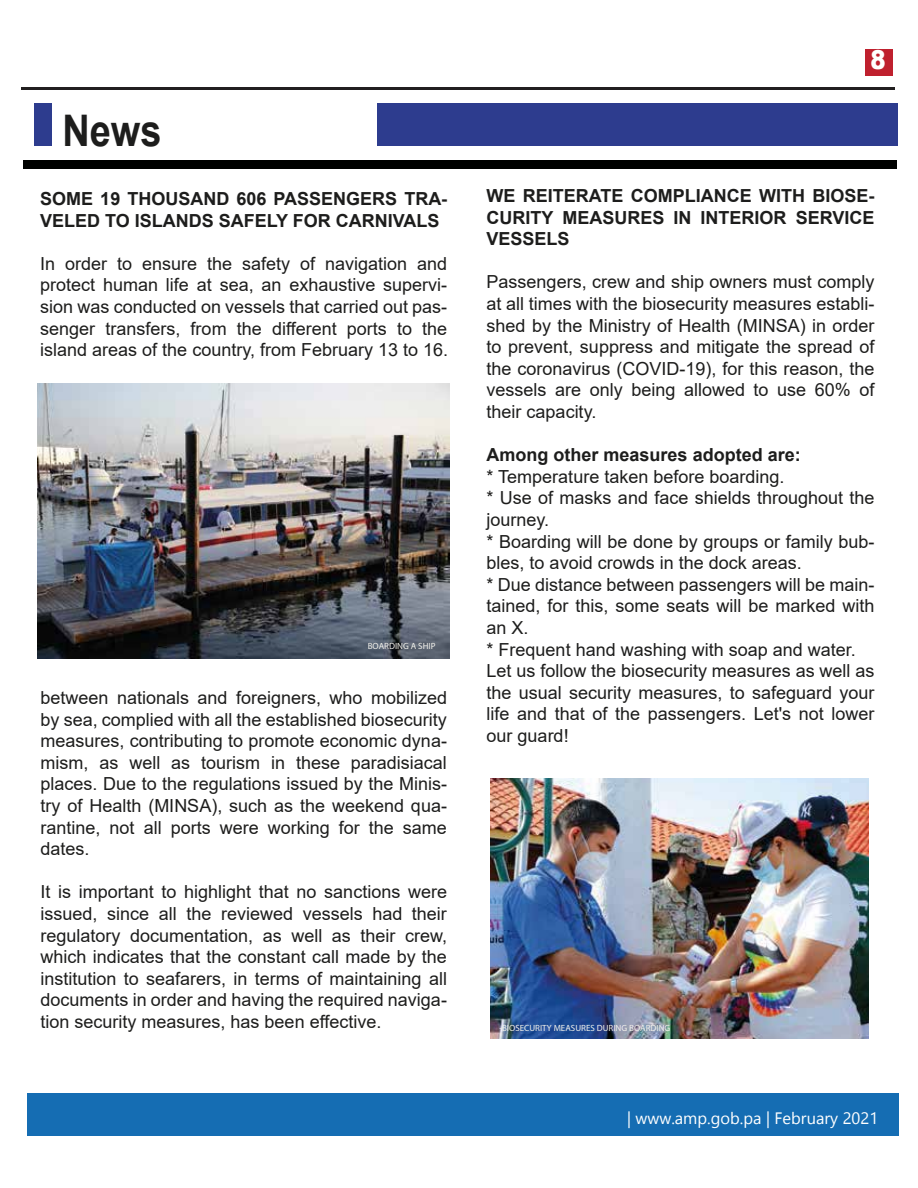
<style>
.page{position:relative;width:918px;height:1188px;background:#fff}
.page>*{position:absolute;margin:0;border:0;box-sizing:border-box;transform-origin:0 0}
.t1{font:700 43.5px "Arial";color:#1d1d1c;scale:.87 1}
.t2{font:900 26.1px "Arial";color:#fff;scale:.87 1}
.t3{font:18px/21.6px "Arial";color:#1d1d1c;text-align:justify}
.t4{font:700 18px/21.6px "Arial";color:#1d1d1c;text-align:justify}
.t5{font:16.5px "Gadugi";color:#fff}
.t6{font:9px "Myriad Pro";color:#f2f1eb}
</style>
<div class="page">
<div style="left:377px;top:103px;width:520px;height:43px;background:#2d3c8e"></div>
<div style="left:34px;top:103px;width:18px;height:43px;background:#2d3c8e"></div>
<div style="left:24px;top:160px;width:873px;height:9px;background:#000100"></div>
<div style="left:28px;top:1093px;width:871px;height:42px;background:#156db3"></div>
<div style="left:865px;top:49px;width:28px;height:27px;background:#bf202e"></div>
<hr style="left:21px;top:87px;width:873px;height:3px;background:#221f20">
<img style="left:38px;top:384px;width:412px;height:274px">
<img style="left:490px;top:779px;width:379px;height:260px">
<h1 class="t1" style="left:62px;top:100px;width:116px">News</h1>
<p class="t4" style="left:40px;top:188px;width:409px">SOME 19 THOUSAND 606 PASSENGERS TRA-<br>VELED TO ISLANDS SAFELY FOR CARNIVALS</p>
<p class="t3" style="left:40px;top:253px;width:409px">In order to ensure the safety of navigation and protect human life at sea, an exhaustive supervi&shy;sion was conducted on vessels that carried out pas&shy;senger transfers, from the different ports to the island areas of the country, from February 13 to 16.</p>
<p class="t6" style="left:368px;top:641px;width:69px">BOARDING A SHIP</p>
<p class="t3" style="left:41px;top:687px;width:408px">between nationals and foreigners, who mobilized by sea, complied with all the established biosecurity measures, contributing to promote economic dyna&shy;mism, as well as tourism in these paradisiacal places. Due to the regulations issued by the Minis&shy;try of Health (MINSA), such as the weekend qua&shy;rantine, not all ports were working for the same dates.</p>
<p class="t3" style="left:41px;top:881px;width:408px">It is important to highlight that no sanctions were issued, since all the reviewed vessels had their regulatory documentation, as well as their crew, which indicates that the constant call made by the institution to seafarers, in terms of maintaining all documents in order and having the required naviga&shy;tion security measures, has been effective.</p>
<h2 class="t2" style="left:871px;top:40px;width:19px">8</h2>
<p class="t4" style="left:487px;top:185px;width:389px">WE REITERATE COMPLIANCE WITH BIOSE-CURITY MEASURES IN INTERIOR SERVICE VESSELS</p>
<p class="t3" style="left:487px;top:271px;width:389px">Passengers, crew and ship owners must comply at all times with the biosecurity measures establi&shy;shed by the Ministry of Health (MINSA) in order to prevent, suppress and mitigate the spread of the coronavirus (COVID-19), for this reason, the vessels are only being allowed to use 60% of their capacity.</p>
<p class="t4" style="left:487px;top:444px;width:316px">Among other measures adopted are:</p>
<p class="t3" style="left:487px;top:465px;width:389px;text-align:left">* Temperature taken before boarding.<br>* Use of masks and face shields throughout the journey.<br>* Boarding will be done by groups or family bub&shy;bles, to avoid crowds in the dock areas.<br>* Due distance between passengers will be main&shy;tained, for this, some seats will be marked with an X.<br>* Frequent hand washing with soap and water.<br>Let us follow the biosecurity measures as well as the usual security measures, to safeguard your life and that of the passengers. Let's not lower our guard!</p>
<p class="t6" style="left:499px;top:1022px;width:173px">-BIOSECURITY MEASURES DURING BOARDING</p>
<p class="t5" style="left:627px;top:1108px;width:253px">| www.amp.gob.pa | February 2021</p>
</div>
